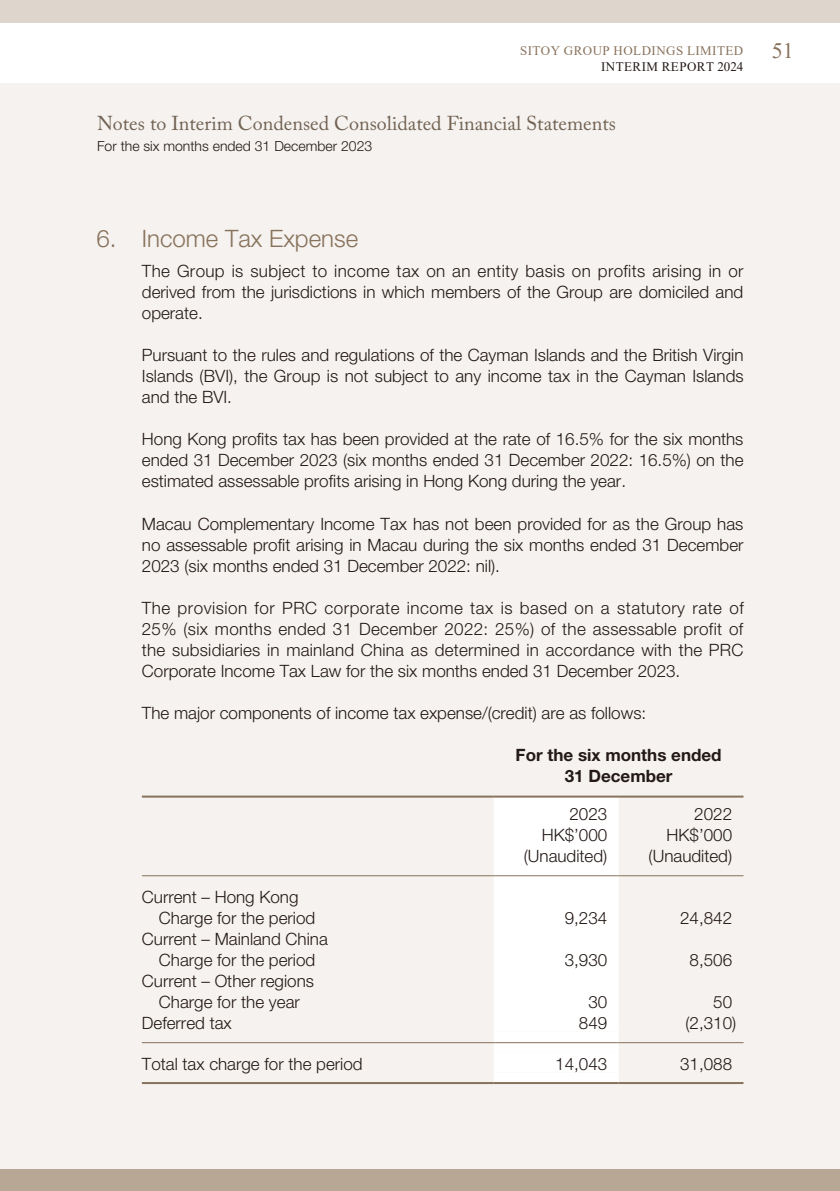
<style>
.page{position:relative;width:840px;height:1191px;background:#fff}
.page>*{position:absolute;margin:0;border:0;box-sizing:border-box;transform-origin:0 0}
.t1{font:300 24px "Helvetica Neue LT Std";color:#88725b}
.t2{font:22px "Times New Roman";color:#88725b}
.t3{font:20px "Adobe Caslon Pro";color:#716253}
.t4{font:300 17px/21px "Helvetica Neue LT Std";color:#231916;text-align:justify}
.t5{font:700 17px/21px "Helvetica Neue LT Std";color:#231916;text-align:center}
.t6{font:300 14px "Helvetica Neue LT Std";color:#231916}
.t7{font:13px "Times New Roman";letter-spacing:.035em;color:#88725b}
.t8{font:13px "Times New Roman";letter-spacing:.035em;color:#231916}
</style>
<div class="page">
<div style="left:0;top:84px;width:839px;height:1107px;background:#f5f2ef"></div>
<div style="left:0;top:1169px;width:839px;height:22px;background:#b8a795"></div>
<div style="left:0;top:0;width:839px;height:23px;background:#ded6cd"></div>
<div style="left:493px;top:797px;width:125px;height:285px;background:#fff"></div>
<hr style="left:142px;top:795px;width:351px;height:2px;background:#88725b">
<hr style="left:493px;top:795px;width:250px;height:2px;background:#88725b">
<hr style="left:142px;top:875px;width:351px;height:1px;background:#88725b">
<hr style="left:493px;top:875px;width:125px;height:1px;background:#88725b">
<hr style="left:618px;top:875px;width:125px;height:1px;background:#88725b">
<hr style="left:142px;top:1042px;width:351px;height:1px;background:#88725b">
<hr style="left:493px;top:1042px;width:125px;height:1px;background:#88725b">
<hr style="left:618px;top:1042px;width:125px;height:1px;background:#88725b">
<hr style="left:142px;top:1082px;width:351px;height:2px;background:#88725b">
<hr style="left:493px;top:1082px;width:125px;height:2px;background:#88725b">
<hr style="left:618px;top:1082px;width:125px;height:2px;background:#88725b">
<p class="t7" style="left:520px;top:41px;width:224px">SITOY GROUP HOLDINGS LIMITED</p>
<p class="t8" style="left:600px;top:57px;width:144px">INTERIM REPORT 2024</p>
<p class="t3" style="left:97px;top:112px;width:520px">Notes to Interim Condensed Consolidated Financial Statements</p>
<p class="t6" style="left:97px;top:138px;width:276px">For the six months ended 31 December 2023</p>
<p class="t2" style="left:771px;top:35px;width:23px">51</p>
<h1 class="t1" style="left:96px;top:223px;width:263px">6. Income Tax Expense</h1>
<p class="t4" style="left:142px;top:260px;width:602px">The Group is subject to income tax on an entity basis on profits arising in or derived from the jurisdictions in which members of the Group are domiciled and operate.</p>
<p class="t4" style="left:142px;top:344px;width:603px">Pursuant to the rules and regulations of the Cayman Islands and the British Virgin Islands (BVI), the Group is not subject to any income tax in the Cayman Islands and the BVI.</p>
<p class="t4" style="left:142px;top:428px;width:602px">Hong Kong profits tax has been provided at the rate of 16.5% for the six months ended 31 December 2023 (six months ended 31 December 2022: 16.5%) on the estimated assessable profits arising in Hong Kong during the year.</p>
<p class="t4" style="left:142px;top:512px;width:603px">Macau Complementary Income Tax has not been provided for as the Group has no assessable profit arising in Macau during the six months ended 31 December 2023 (six months ended 31 December 2022: nil).</p>
<p class="t4" style="left:142px;top:596px;width:603px">The provision for PRC corporate income tax is based on a statutory rate of 25% (six months ended 31 December 2022: 25%) of the assessable profit of the subsidiaries in mainland China as determined in accordance with the PRC Corporate Income Tax Law for the six months ended 31 December 2023.</p>
<p class="t4" style="left:142px;top:701px;width:505px">The major components of income tax expense/(credit) are as follows:</p>
<p class="t5" style="left:515px;top:743px;width:207px">For the six months ended<br>31 December</p>
<p class="t4" style="left:569px;top:803px;width:39px">2023</p>
<p class="t4" style="left:694px;top:803px;width:39px">2022</p>
<p class="t4" style="left:541px;top:824px;width:67px">HK$’000</p>
<p class="t4" style="left:666px;top:824px;width:67px">HK$’000</p>
<p class="t4" style="left:523px;top:845px;width:85px">(Unaudited)</p>
<p class="t4" style="left:648px;top:845px;width:85px">(Unaudited)</p>
<p class="t4" style="left:159px;top:886px;width:158px;text-indent:-17px">Current – Hong Kong<br>Charge for the period</p>
<p class="t4" style="left:564px;top:907px;width:44px">9,234</p>
<p class="t4" style="left:679px;top:907px;width:53px">24,842</p>
<p class="t4" style="left:142px;top:928px;width:187px;text-align:center">Current – Mainland China<br>Charge for the period</p>
<p class="t4" style="left:142px;top:970px;width:173px;text-align:center">Current – Other regions<br>Charge for the year</p>
<p class="t4" style="left:564px;top:949px;width:44px">3,930</p>
<p class="t4" style="left:689px;top:949px;width:44px">8,506</p>
<p class="t4" style="left:588px;top:991px;width:20px">30</p>
<p class="t4" style="left:712px;top:991px;width:20px">50</p>
<p class="t4" style="left:142px;top:1012px;width:91px">Deferred tax</p>
<p class="t4" style="left:578px;top:1012px;width:30px">849</p>
<p class="t4" style="left:685px;top:1012px;width:52px">(2,310)</p>
<p class="t4" style="left:142px;top:1052px;width:222px">Total tax charge for the period</p>
<p class="t4" style="left:555px;top:1052px;width:53px">14,043</p>
<p class="t4" style="left:679px;top:1052px;width:53px">31,088</p>
</div>
